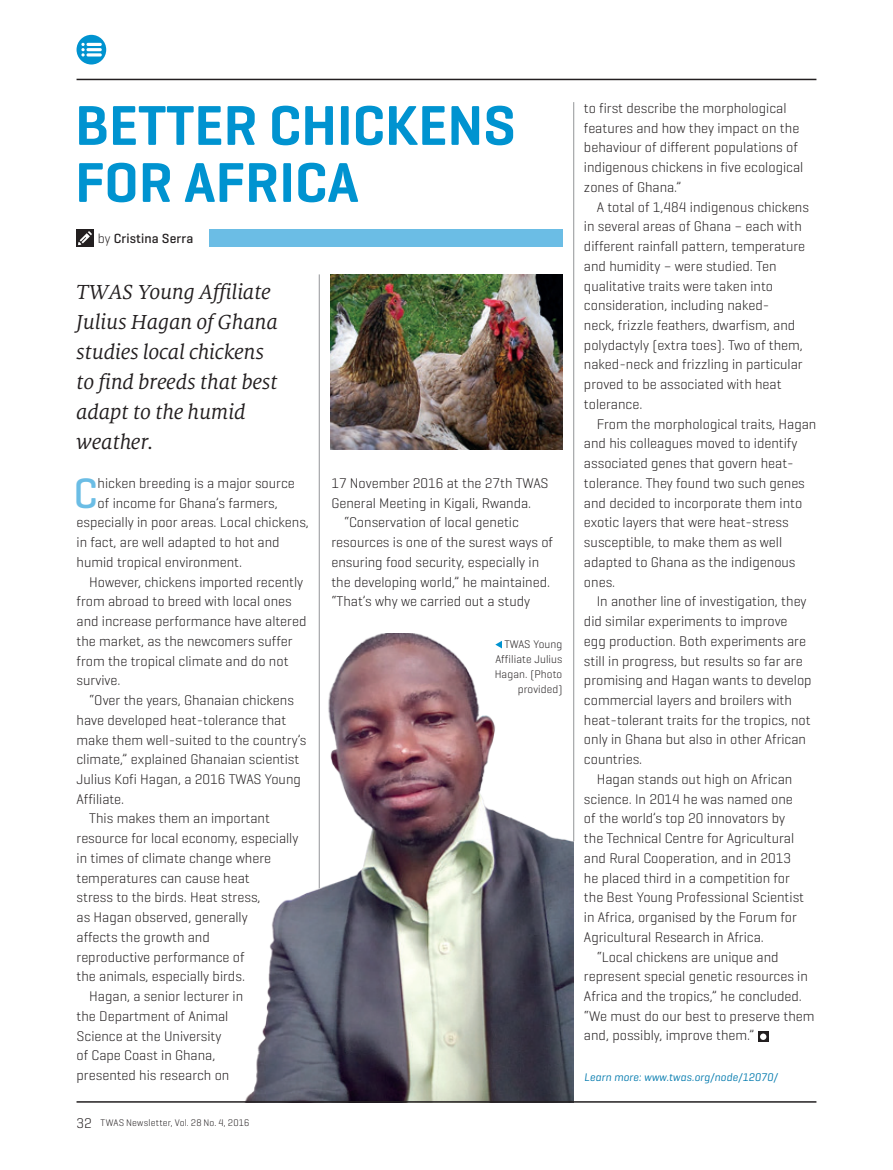
<style>
.page{position:relative;width:893px;height:1170px;background:#fff}
.page>*{position:absolute;margin:0;border:0;box-sizing:border-box;transform-origin:0 0}
.t1{font:600 57px/57px "Geogrotesque";color:#0093d0}
.t2{font:500 43.2px "Geogrotesque";color:#6bbde5}
.t3{font:italic 22.5px/30px "Milo Serif OT";letter-spacing:-.01em;color:#231f20}
.t4{font:300 14.25px/19.6px "Geogrotesque";color:#231f20}
.t5{font:500 13.5px "Geogrotesque";letter-spacing:.01em;color:#231f20}
.t6{font:300 11.25px/15px "Geogrotesque";letter-spacing:.01em;color:#231f20;text-align:right}
.t7{font:italic 11.25px "Geogrotesque";letter-spacing:.01em;color:#0079ad}
.t8{font:300 9.75px "Geogrotesque";letter-spacing:.02em;color:#231f20}
.s1{font-weight:300}
.s2{font-size:14.25px}
</style>
<div class="page">
<img style="left:245px;top:633px;width:329px;height:468px">
<hr style="left:77px;top:79px;width:739px;height:1px;background:#231f20">
<div style="left:77px;top:35px;width:29px;height:29px;background:#0093d0;border-radius:50%"></div>
<hr style="left:77px;top:1101px;width:739px;height:1px;background:#231f20">
<hr style="left:319px;top:274px;width:1px;height:614px;background:#939598">
<hr style="left:573px;top:102px;width:1px;height:739px;background:#939598">
<svg style="left:81px;top:43px;width:21px;height:13px"></svg>
<div style="left:209px;top:230px;width:354px;height:17px;background:#6bbde5"></div>
<div style="left:76px;top:230px;width:17px;height:17px;background:#231f20"></div>
<svg style="left:78px;top:231px;width:14px;height:14px"></svg>
<svg style="left:758px;top:1031px;width:10px;height:10px"></svg>
<svg style="left:760px;top:1033px;width:6px;height:6px"></svg>
<svg style="left:495px;top:640px;width:7px;height:8px"></svg>
<img style="left:330px;top:274px;width:233px;height:175px">
<h1 class="t1" style="left:75px;top:96px;width:442px">BETTER CHICKENS<br>FOR AFRICA</h1>
<p class="t4" style="left:584px;top:98px;width:221px">to first describe the morphological features and how they impact on the behaviour of different populations of indigenous chickens in five ecological zones of Ghana.”</p>
<p class="t4" style="left:584px;top:196px;width:227px;text-indent:13px">A total of 1,484 indigenous chickens in several areas of Ghana – each with different rainfall pattern, temperature and humidity – were studied. Ten qualitative traits were taken into consideration, including naked-<br>neck, frizzle feathers, dwarfism, and polydactyly (extra toes). Two of them, naked-neck and frizzling in particular proved to be associated with heat tolerance.</p>
<p class="t4" style="left:584px;top:413px;width:234px;text-indent:13px">From the morphological traits, Hagan and his colleagues moved to identify associated genes that govern heat&shy;tolerance. They found two such genes and decided to incorporate them into exotic layers that were heat-stress susceptible, to make them as well adapted to Ghana as the indigenous ones.</p>
<p class="t4" style="left:584px;top:591px;width:229px;text-indent:13px">In another line of investigation, they did similar experiments to improve egg production. Both experiments are still in progress, but results so far are promising and Hagan wants to develop commercial layers and broilers with heat-tolerant traits for the tropics, not only in Ghana but also in other African countries.</p>
<p class="t4" style="left:597px;top:768px;width:197px">Hagan stands out high on African</p>
<p class="t4" style="left:584px;top:788px;width:210px">science. In 2014 he was named one</p>
<p class="t4" style="left:584px;top:808px;width:203px">of the world’s top 20 innovators by</p>
<p class="t4" style="left:584px;top:827px;width:212px">the Technical Centre for Agricultural</p>
<p class="t4" style="left:584px;top:847px;width:208px">and Rural Cooperation, and in 2013</p>
<p class="t4" style="left:584px;top:867px;width:207px">he placed third in a competition for</p>
<p class="t4" style="left:584px;top:887px;width:222px">the Best Young Professional Scientist</p>
<p class="t4" style="left:584px;top:906px;width:214px">in Africa, organised by the Forum for</p>
<p class="t4" style="left:584px;top:926px;width:181px">Agricultural Research in Africa.</p>
<p class="t4" style="left:597px;top:946px;width:183px">“Local chickens are unique and</p>
<p class="t4" style="left:584px;top:966px;width:225px">represent special genetic resources in</p>
<p class="t4" style="left:584px;top:985px;width:219px">Africa and the tropics,” he concluded.</p>
<p class="t4" style="left:584px;top:1005px;width:232px">“We must do our best to preserve them</p>
<p class="t4" style="left:584px;top:1025px;width:172px">and, possibly, improve them.”</p>
<p class="t5" style="left:98px;top:229px;width:97px"><span class="s1">by</span> Cristina Serra</p>
<h3 class="t3" style="left:76px;top:277px;width:203px">TWAS Young Affiliate<br>Julius Hagan of Ghana studies local chickens to find breeds that best adapt to the humid weather.</h3>
<p class="t4" style="left:331px;top:472px;width:219px">17 November 2016 at the 27th TWAS</p>
<p class="t4" style="left:331px;top:492px;width:201px">General Meeting in Kigali, Rwanda.</p>
<p class="t4" style="left:344px;top:512px;width:176px">“Conservation of local genetic</p>
<p class="t4" style="left:331px;top:532px;width:223px">resources is one of the surest ways of</p>
<p class="t4" style="left:331px;top:551px;width:209px">ensuring food security, especially in</p>
<p class="t4" style="left:331px;top:571px;width:220px">the developing world,” he maintained.</p>
<p class="t4" style="left:331px;top:591px;width:200px">“That’s why we carried out a study</p>
<h2 class="t2" style="left:73px;top:466px;width:26px">C</h2>
<p class="t4" style="left:98px;top:473px;width:199px">hicken breeding is a major source</p>
<p class="t4" style="left:98px;top:492px;width:182px">of income for Ghana’s farmers,</p>
<p class="t4" style="left:77px;top:512px;width:234px">especially in poor areas. Local chickens,</p>
<p class="t4" style="left:77px;top:532px;width:205px">in fact, are well adapted to hot and</p>
<p class="t4" style="left:77px;top:551px;width:167px">humid tropical environment.</p>
<p class="t4" style="left:89px;top:571px;width:215px">However, chickens imported recently</p>
<p class="t4" style="left:77px;top:591px;width:217px">from abroad to breed with local ones</p>
<p class="t4" style="left:77px;top:611px;width:231px">and increase performance have altered</p>
<p class="t4" style="left:77px;top:630px;width:218px">the market, as the newcomers suffer</p>
<p class="t4" style="left:77px;top:650px;width:214px">from the tropical climate and do not</p>
<p class="t4" style="left:77px;top:670px;width:46px">survive.</p>
<p class="t4" style="left:89px;top:689px;width:206px">“Over the years, Ghanaian chickens</p>
<p class="t4" style="left:77px;top:709px;width:211px">have developed heat-tolerance that</p>
<p class="t4" style="left:77px;top:729px;width:232px">make them well-suited to the country’s</p>
<p class="t4" style="left:77px;top:749px;width:224px">climate,” explained Ghanaian scientist</p>
<p class="t4" style="left:77px;top:768px;width:226px">Julius Kofi Hagan, a 2016 TWAS Young</p>
<p class="t4" style="left:77px;top:788px;width:49px">Affiliate.</p>
<p class="t4" style="left:89px;top:808px;width:182px">This makes them an important</p>
<p class="t4" style="left:77px;top:828px;width:223px">resource for local economy, especially</p>
<p class="t4" style="left:77px;top:847px;width:196px">in times of climate change where</p>
<p class="t4" style="left:77px;top:867px;width:175px">temperatures can cause heat</p>
<p class="t4" style="left:77px;top:887px;width:186px">stress to the birds. Heat stress,</p>
<p class="t4" style="left:77px;top:906px;width:173px">as Hagan observed, generally</p>
<p class="t4" style="left:77px;top:926px;width:135px">affects the growth and</p>
<p class="t4" style="left:77px;top:946px;width:169px">reproductive performance of</p>
<p class="t4" style="left:77px;top:966px;width:170px">the animals, especially birds.</p>
<p class="t4" style="left:89px;top:985px;width:155px">Hagan, a senior lecturer in</p>
<p class="t4" style="left:77px;top:1005px;width:153px">the Department of Animal</p>
<p class="t4" style="left:77px;top:1025px;width:146px">Science at the University</p>
<p class="t4" style="left:77px;top:1044px;width:140px">of Cape Coast in Ghana,</p>
<p class="t4" style="left:77px;top:1064px;width:154px">presented his research on</p>
<p class="t6" style="left:495px;top:636px;width:69px">TWAS Young<br>Affiliate Julius<br>Hagan. (Photo provided)</p>
<p class="t7" style="left:584px;top:1069px;width:195px">Learn more: www.twas.org/node/12070/</p>
<p class="t8" style="left:77px;top:1116px;width:174px"><span class="s2">32</span> TWAS Newsletter, Vol. 28 No. 4, 2016</p>
</div>
